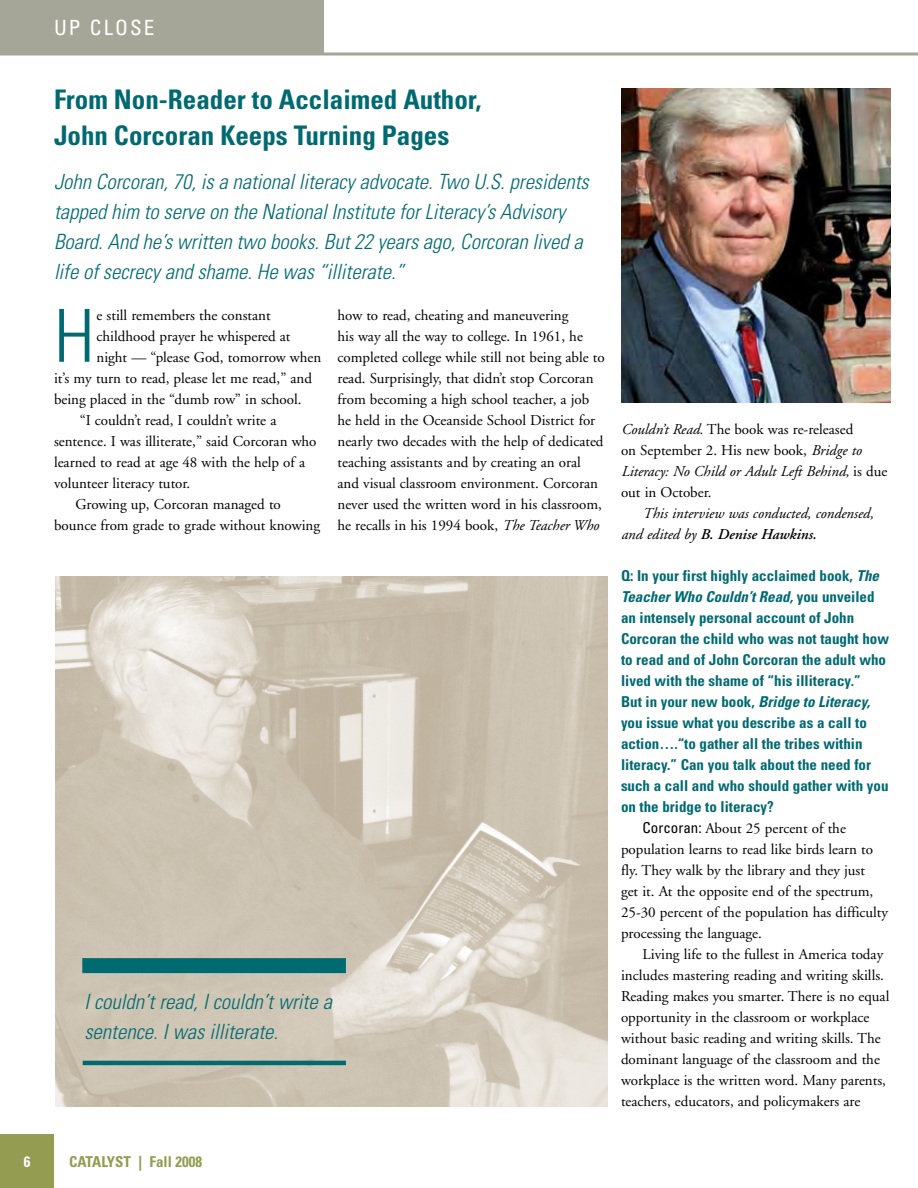
<style>
.page{position:relative;width:918px;height:1188px;background:#fff}
.page>*{position:absolute;margin:0;border:0;box-sizing:border-box;transform-origin:0 0}
.t1{font:300 condensed 73.2px "Univers";color:#006a71}
.t2{font:700 condensed 27px/35.4px "Univers";color:#006a71}
.t3{font:italic 300 condensed 21px/30px "Univers";color:#006a71}
.t4{font:condensed 21px "Univers";letter-spacing:.1em;color:#fff}
.t5{font:15px/21px "Adobe Garamond";color:#000}
.t6{font:700 condensed 15px/21px "Univers";color:#006a71}
.t7{font:italic 15px/21px "Adobe Garamond";color:#000}
.t8{font:700 condensed 15px "Univers";color:#949c51}
.t9{font:700 condensed 15px "Univers";color:#fff}
.s1{font-style:italic}
.s2{font-weight:600}
.s3{font-family:"Univers";font-stretch:condensed}
</style>
<div class="page">
<div style="left:0;top:1134px;width:54px;height:54px;background:#949c51"></div>
<div style="left:0;top:0;width:324px;height:54px;background:#a6a698"></div>
<svg style="left:0;top:52px;width:918px;height:4px;fill:#a6a698"></svg>
<img style="left:621px;top:89px;width:270px;height:314px">
<img style="left:55px;top:576px;width:553px;height:531px">
<div style="left:82px;top:958px;width:264px;height:15px;background:#006a71"></div>
<hr style="left:83px;top:1061px;width:263px;height:4px;background:#006a71">
<h3 class="t4" style="left:54px;top:15px;width:102px">UP CLOSE</h3>
<h2 class="t2" style="left:54px;top:82px;width:429px">From Non-Reader to Acclaimed Author,<br>John Corcoran Keeps Turning Pages</h2>
<p class="t3" style="left:54px;top:167px;width:536px">John Corcoran, 70, is a national literacy advocate. Two U.S. presidents tapped him to serve on the National Institute for Literacy’s Advisory Board. And he’s written two books. But 22 years ago, Corcoran lived a life of secrecy and shame. He was “illiterate.”</p>
<h1 class="t1" style="left:54px;top:292px;width:42px">H</h1>
<p class="t5" style="left:97px;top:305px;width:176px">e still remembers the constant</p>
<p class="t5" style="left:97px;top:326px;width:196px">childhood prayer he whispered at</p>
<p class="t5" style="left:97px;top:347px;width:226px">night — “please God, tomorrow when</p>
<p class="t5" style="left:54px;top:368px;width:260px">it’s my turn to read, please let me read,” and</p>
<p class="t5" style="left:54px;top:389px;width:249px">being placed in the “dumb row” in school.</p>
<p class="t5" style="left:80px;top:410px;width:198px">“I couldn’t read, I couldn’t write a</p>
<p class="t5" style="left:54px;top:431px;width:264px">sentence. I was illiterate,” said Corcoran who</p>
<p class="t5" style="left:54px;top:452px;width:253px">learned to read at age 48 with the help of a</p>
<p class="t5" style="left:54px;top:473px;width:138px">volunteer literacy tutor.</p>
<p class="t5" style="left:76px;top:494px;width:207px">Growing up, Corcoran managed to</p>
<p class="t5" style="left:54px;top:515px;width:268px">bounce from grade to grade without knowing</p>
<p class="t5" style="left:338px;top:305px;width:269px">how to read, cheating and maneuvering<br>his way all the way to college. In 1961, he completed college while still not being able to read. Surprisingly, that didn’t stop Corcoran from becoming a high school teacher, a job he held in the Oceanside School District for nearly two decades with the help of dedicated teaching assistants and by creating an oral and visual classroom environment. Corcoran never used the written word in his classroom, he recalls in his 1994 book, <span class="s1">The Teacher Who</span></p>
<h3 class="t3" style="left:84px;top:986px;width:249px">I couldn’t read, I couldn’t write a sentence. I was illiterate.</h3>
<p class="t5" style="left:621px;top:419px;width:268px"><span class="s1">Couldn’t Read.</span> The book was re-released<br>on September 2. His new book, <span class="s1">Bridge to Literacy: No Child or Adult Left Behind,</span> is due out in October.</p>
<p class="t7" style="left:621px;top:503px;width:254px;text-indent:22px">This interview was conducted, condensed, and edited by <span class="s2">B. Denise Hawkins.</span></p>
<p class="t6" style="left:621px;top:565px;width:270px">Q: In your first highly acclaimed book, <span class="s1">The Teacher Who Couldn’t Read,</span> you unveiled an intensely personal account of John Corcoran the child who was not taught how to read and of John Corcoran the adult who lived with the shame of “his illiteracy.”<br>But in your new book, <span class="s1">Bridge to Literacy, </span>you issue what you describe as a call to action….“to gather all the tribes within literacy.” Can you talk about the need for such a call and who should gather with you on the bridge to literacy?</p>
<p class="t5" style="left:621px;top:818px;width:269px;text-indent:22px"><span class="s3">Corcoran:</span> About 25 percent of the population learns to read like birds learn to fly. They walk by the library and they just<br>get it. At the opposite end of the spectrum, 25-30 percent of the population has difficulty processing the language.</p>
<p class="t5" style="left:621px;top:944px;width:270px;text-indent:22px">Living life to the fullest in America today includes mastering reading and writing skills.<br>Reading makes you smarter. There is no equal opportunity in the classroom or workplace without basic reading and writing skills. The dominant language of the classroom and the workplace is the written word. Many parents, teachers, educators, and policymakers are</p>
<p class="t9" style="left:24px;top:1152px;width:8px">6</p>
<p class="t8" style="left:69px;top:1152px;width:135px">CATALYST | Fall 2008</p>
</div>
